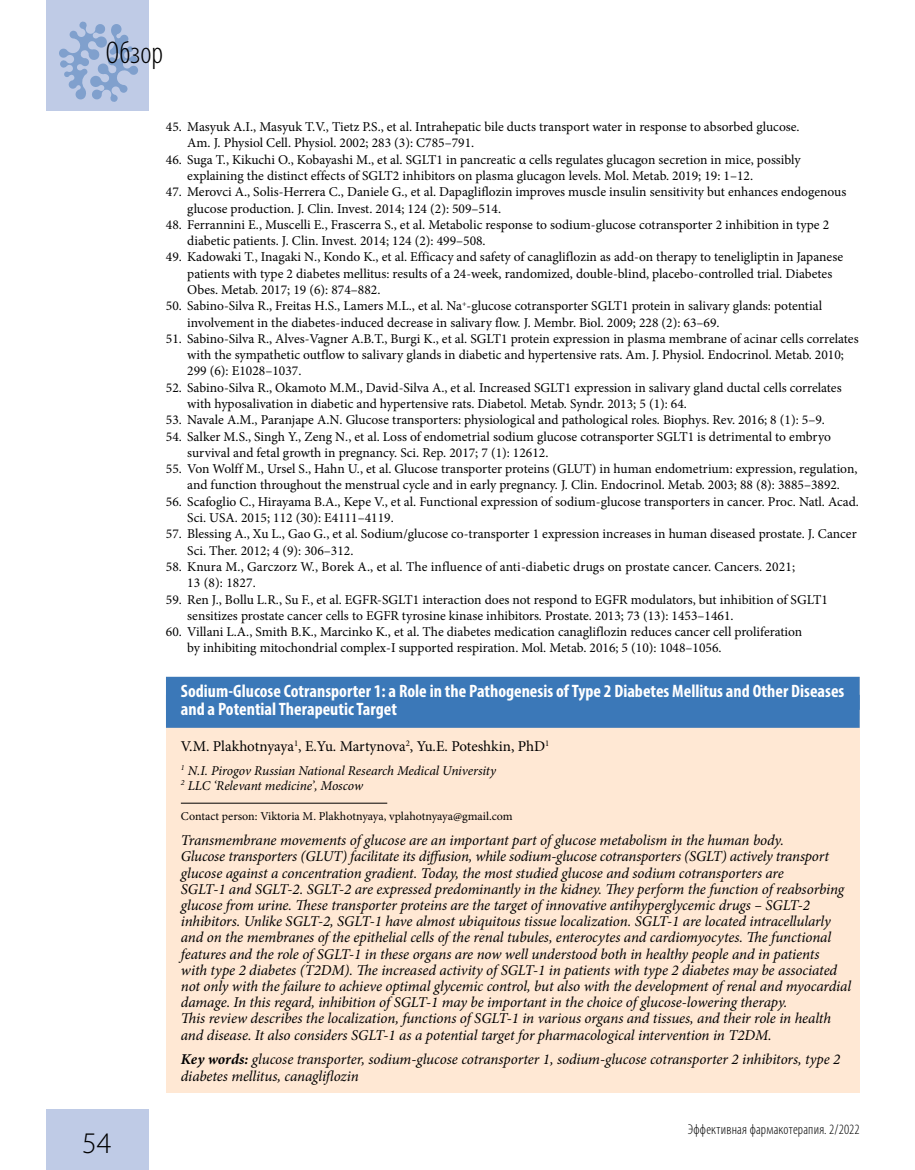
<style>
.page{position:relative;width:915px;height:1170px;background:#fff}
.page>*{position:absolute;margin:0;border:0;box-sizing:border-box;transform-origin:0 0}
.t1{font:300 condensed 31.5px "Myriad Pro";letter-spacing:.005em;color:#000}
.t2{font:300 30px "Myriad Pro";color:#000}
.t3{font:700 condensed 18px/18px "Myriad Pro";color:#fff}
.t4{font:italic 15px/16.2px "Minion Pro";letter-spacing:-.01em;color:#000}
.t5{font:15px "Minion Pro";letter-spacing:-.005em;color:#000}
.t6{font:300 condensed 14.25px "Myriad Pro";letter-spacing:.015em;color:#000}
.t7{font:13.5px/16.4px "Minion Pro";color:#000}
.t8{font:italic 13.5px/15px "Minion Pro";letter-spacing:-.01em;color:#000}
.t9{font:12px "Minion Pro";color:#000}
.s1{font-weight:700}
</style>
<div class="page">
<div style="left:47px;top:0;width:102px;height:111px;background:#bfcbe6"></div>
<div style="left:47px;top:1108px;width:102px;height:61px;background:#bfcbe6"></div>
<svg style="left:59px;top:22px;width:79px;height:80px"></svg>
<div style="left:166px;top:676px;width:693px;height:416px;background:#ffe8d4"></div>
<div style="left:166px;top:676px;width:693px;height:33px;background:#3b78b8"></div>
<div style="left:166px;top:694px;width:693px;height:33px;background:#3b78b8"></div>
<hr style="left:181px;top:802px;width:206px;height:1px;background:#000">
<h1 class="t1" style="left:106px;top:34px;width:59px">Обзор</h1>
<h2 class="t2" style="left:82px;top:1125px;width:31px">54</h2>
<p class="t7" style="left:187px;top:119px;width:613px;text-indent:-21px">45. Masyuk A.I., Masyuk T.V., Tietz P.S., et al. Intrahepatic bile ducts transport water in response to absorbed glucose.<br>Am. J. Physiol Cell. Physiol. 2002; 283 (3): C785–791.</p>
<p class="t7" style="left:187px;top:151px;width:614px;text-indent:-21px">46. Suga T., Kikuchi O., Kobayashi M., et al. SGLT1 in pancreatic α cells regulates glucagon secretion in mice, possibly explaining the distinct effects of SGLT2 inhibitors on plasma glucagon levels. Mol. Metab. 2019; 19: 1–12.</p>
<p class="t7" style="left:187px;top:184px;width:660px;text-indent:-21px">47. Merovci A., Solis-Herrera C., Daniele G., et al. Dapagliflozin improves muscle insulin sensitivity but enhances endogenous glucose production. J. Clin. Invest. 2014; 124 (2): 509–514.</p>
<p class="t7" style="left:187px;top:216px;width:643px;text-indent:-21px">48. Ferrannini E., Muscelli E., Frascerra S., et al. Metabolic response to sodium-glucose cotransporter 2 inhibition in type 2 diabetic patients. J. Clin. Invest. 2014; 124 (2): 499–508.</p>
<p class="t7" style="left:187px;top:249px;width:657px;text-indent:-21px">49. Kadowaki T., Inagaki N., Kondo K., et al. Efficacy and safety of canagliflozin as add-on therapy to teneligliptin in Japanese patients with type 2 diabetes mellitus: results of a 24-week, randomized, double-blind, placebo-controlled trial. Diabetes<br>Obes. Metab. 2017; 19 (6): 874–882.</p>
<p class="t7" style="left:187px;top:298px;width:636px;text-indent:-21px">50. Sabino-Silva R., Freitas H.S., Lamers M.L., et al. Na<sup>+</sup>-glucose cotransporter SGLT1 protein in salivary glands: potential involvement in the diabetes-induced decrease in salivary flow. J. Membr. Biol. 2009; 228 (2): 63–69.</p>
<p class="t7" style="left:187px;top:330px;width:672px;text-indent:-21px">51. Sabino-Silva R., Alves-Vagner A.B.T., Burgi K., et al. SGLT1 protein expression in plasma membrane of acinar cells correlates with the sympathetic outflow to salivary glands in diabetic and hypertensive rats. Am. J. Physiol. Endocrinol. Metab. 2010;<br>299 (6): E1028–1037.</p>
<p class="t7" style="left:187px;top:379px;width:655px;text-indent:-21px">52. Sabino-Silva R., Okamoto M.M., David-Silva A., et al. Increased SGLT1 expression in salivary gland ductal cells correlates with hyposalivation in diabetic and hypertensive rats. Diabetol. Metab. Syndr. 2013; 5 (1): 64.</p>
<p class="t7" style="left:166px;top:412px;width:660px">53. Navale A.M., Paranjape A.N. Glucose transporters: physiological and pathological roles. Biophys. Rev. 2016; 8 (1): 5–9.</p>
<p class="t7" style="left:187px;top:428px;width:645px;text-indent:-21px">54. Salker M.S., Singh Y., Zeng N., et al. Loss of endometrial sodium glucose cotransporter SGLT1 is detrimental to embryo survival and fetal growth in pregnancy. Sci. Rep. 2017; 7 (1): 12612.</p>
<p class="t7" style="left:166px;top:460px;width:692px;text-align:center">55. Von Wolff M., Ursel S., Hahn U., et al. Glucose transporter proteins (GLUT) in human endometrium: expression, regulation, and function throughout the menstrual cycle and in early pregnancy. J. Clin. Endocrinol. Metab. 2003; 88 (8): 3885–3892.</p>
<p class="t7" style="left:187px;top:493px;width:673px;text-indent:-21px">56. Scafoglio С., Hirayama B.A., Kepe V., et al. Functional expression of sodium-glucose transporters in cancer. Proc. Natl. Acad.<br>Sci. USA. 2015; 112 (30): E4111–4119.</p>
<p class="t7" style="left:187px;top:526px;width:670px;text-indent:-21px">57. Blessing A., Xu L., Gao G., et al. Sodium/glucose co-transporter 1 expression increases in human diseased prostate. J. Cancer<br>Sci. Ther. 2012; 4 (9): 306–312.</p>
<p class="t7" style="left:187px;top:558px;width:609px;text-indent:-21px">58. Knura M., Garczorz W., Borek A., et al. The influence of anti-diabetic drugs on prostate cancer. Cancers. 2021;<br>13 (8): 1827.</p>
<p class="t7" style="left:187px;top:591px;width:642px;text-indent:-21px">59. Ren J., Bollu L.R., Su F., et al. EGFR-SGLT1 interaction does not respond to EGFR modulators, but inhibition of SGLT1 sensitizes prostate cancer cells to EGFR tyrosine kinase inhibitors. Prostate. 2013; 73 (13): 1453–1461.</p>
<p class="t7" style="left:187px;top:623px;width:616px;text-indent:-21px">60. Villani L.A., Smith B.K., Marcinko K., et al. The diabetes medication canagliflozin reduces cancer cell proliferation by inhibiting mitochondrial complex-I supported respiration. Mol. Metab. 2016; 5 (10): 1048–1056.</p>
<h3 class="t3" style="left:181px;top:681px;width:664px">Sodium-Glucose Cotransporter 1: a Role in the Pathogenesis of Type 2 Diabetes Mellitus and Other Diseases and a Potential Therapeutic Target</h3>
<p class="t5" style="left:181px;top:736px;width:370px">V.M. Plakhotnyaya<sup>1</sup>, E.Yu. Martynova<sup>2</sup>, Yu.E. Poteshkin, PhD<sup>1</sup></p>
<p class="t8" style="left:181px;top:763px;width:316px"><sup>1</sup> N.I. Pirogov Russian National Research Medical University<br><sup>2</sup> LLC ‘Relevant medicine’, Moscow</p>
<p class="t9" style="left:181px;top:808px;width:333px">Contact person: Viktoria M. Plakhotnyaya, vplahotnyaya@gmail.com</p>
<p class="t4" style="left:181px;top:832px;width:671px">Transmembrane movements of glucose are an important part of glucose metabolism in the human body.<br>Glucose transporters (GLUT) facilitate its diffusion, while sodium-glucose cotransporters (SGLT) actively transport glucose against a concentration gradient. Today, the most studied glucose and sodium cotransporters are<br>SGLT-1 and SGLT-2. SGLT-2 are expressed predominantly in the kidney. They perform the function of reabsorbing glucose from urine. These transporter proteins are the target of innovative antihyperglycemic drugs – SGLT-2 inhibitors. Unlike SGLT-2, SGLT-1 have almost ubiquitous tissue localization. SGLT-1 are located intracellularly and on the membranes of the epithelial cells of the renal tubules, enterocytes and cardiomyocytes. The functional features and the role of SGLT-1 in these organs are now well understood both in healthy people and in patients<br>with type 2 diabetes (T2DM). The increased activity of SGLT-1 in patients with type 2 diabetes may be associated not only with the failure to achieve optimal glycemic control, but also with the development of renal and myocardial damage. In this regard, inhibition of SGLT-1 may be important in the choice of glucose-lowering therapy.<br>This review describes the localization, functions of SGLT-1 in various organs and tissues, and their role in health and disease. It also considers SGLT-1 as a potential target for pharmacological intervention in T2DM.</p>
<p class="t4" style="left:181px;top:1051px;width:660px"><span class="s1">Key words:</span> glucose transporter, sodium-glucose cotransporter 1, sodium-glucose cotransporter 2 inhibitors, type 2 diabetes mellitus, canagliflozin</p>
<p class="t6" style="left:687px;top:1120px;width:173px">Эффективная фармакотерапия. 2/2022</p>
</div>
